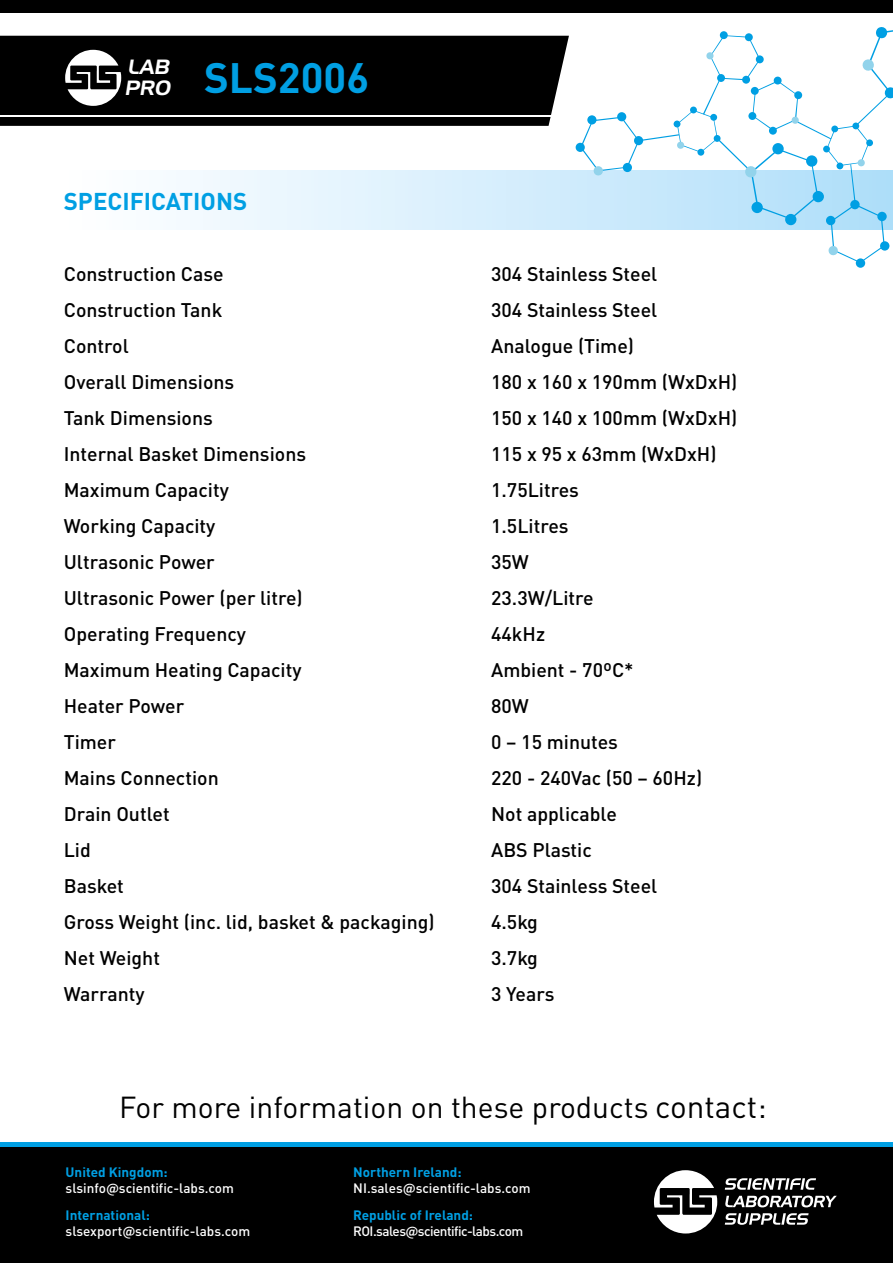
<style>
.page{position:relative;width:893px;height:1263px;background:#fff}
.page>*{position:absolute;margin:0;border:0;box-sizing:border-box;transform-origin:0 0}
.t1{font:700 42px "DIN Pro";color:#009fe3}
.t2{font:30px "DIN Pro";color:#000}
.t3{font:700 24px "DIN Pro";color:#009fe3}
.t4{font:italic 20.1px/20.7px "Handel Gothic BT";color:#fff}
.t5{font:500 19.5px/36px "DIN Pro";color:#000}
.t6{font:500 13.5px "DIN Pro";color:#fff}
.t7{font:700 13.5px "DIN Pro";color:#009fe3}
.t8{font:500 13.5px "DIN Pro";letter-spacing:-.04em;color:#fff}
.s1{font-size:31.5px}
</style>
<div class="page">
<div style="left:0;top:0;width:893px;height:13px;background:#000"></div>
<svg style="left:176px;top:170px;width:404px;height:60px"></svg>
<div style="left:0;top:36px;width:569px;height:90px;background:#000"></div>
<hr style="left:0;top:115px;width:554px;height:2px;background:#fff">
<div style="left:576px;top:143px;width:9px;height:9px;background:#009fe3;border-radius:50%"></div>
<div style="left:856px;top:258px;width:9px;height:10px;background:#009fe3;border-radius:50%"></div>
<svg style="left:580px;top:27px;width:313px;height:236px"></svg>
<div style="left:0;top:1147px;width:893px;height:116px;background:#000"></div>
<hr style="left:0;top:1143px;width:893px;height:4px;background:#009fe3">
<svg style="left:654px;top:1170px;width:63px;height:63px"></svg>
<svg style="left:725px;top:1213px;width:84px;height:12px"></svg>
<svg style="left:725px;top:1178px;width:112px;height:29px"></svg>
<svg style="left:65px;top:50px;width:56px;height:56px"></svg>
<p class="t4" style="left:124px;top:57px;width:51px">LAB<br>PRO</p>
<h1 class="t1" style="left:204px;top:42px;width:167px">SLS2006</h1>
<p class="t3" style="left:64px;top:181px;width:185px">SPECIFICATIONS</p>
<p class="t5" style="left:64px;top:253px;width:372px">Construction Case<br>Construction Tank<br>Control<br>Overall Dimensions<br>Tank Dimensions<br>Internal Basket Dimensions<br>Maximum Capacity<br>Working Capacity<br>Ultrasonic Power<br>Ultrasonic Power (per litre)<br>Operating Frequency<br>Maximum Heating Capacity<br>Heater Power<br>Timer<br>Mains Connection<br>Drain Outlet<br>Lid<br>Basket<br>Gross Weight (inc. lid, basket &amp; packaging)<br>Net Weight<br>Warranty</p>
<p class="t5" style="left:491px;top:253px;width:248px">304 Stainless Steel<br>304 Stainless Steel<br>Analogue (Time)<br>180 x 160 x 190mm (WxDxH)<br>150 x 140 x 100mm (WxDxH)<br>115 x 95 x 63mm (WxDxH)<br>1.75Litres<br>1.5Litres<br>35W<br>23.3W/Litre<br>44kHz<br>Ambient - 70ºC*<br>80W<br>0 – 15 minutes<br>220 - 240Vac (50 – 60Hz)<br>Not applicable<br>ABS Plastic<br>304 Stainless Steel<br>4.5kg<br>3.7kg<br>3 Years</p>
<h2 class="t2" style="left:119px;top:1083px;width:649px">For more information on these products <span class="s1">contact:</span></h2>
<p class="t7" style="left:66px;top:1160px;width:104px">United Kingdom:</p>
<p class="t6" style="left:66px;top:1177px;width:170px">slsinfo@scientific-labs.com</p>
<p class="t7" style="left:66px;top:1204px;width:86px">International:</p>
<p class="t6" style="left:66px;top:1220px;width:186px">slsexport@scientific-labs.com</p>
<p class="t7" style="left:353px;top:1160px;width:110px">Northern Ireland:</p>
<p class="t6" style="left:353px;top:1177px;width:179px">NI.sales@scientific-labs.com</p>
<p class="t7" style="left:353px;top:1204px;width:121px">Republic of Ireland:</p>
<p class="t8" style="left:353px;top:1220px;width:171px">ROI.sales@scientific-labs.com</p>
</div>
